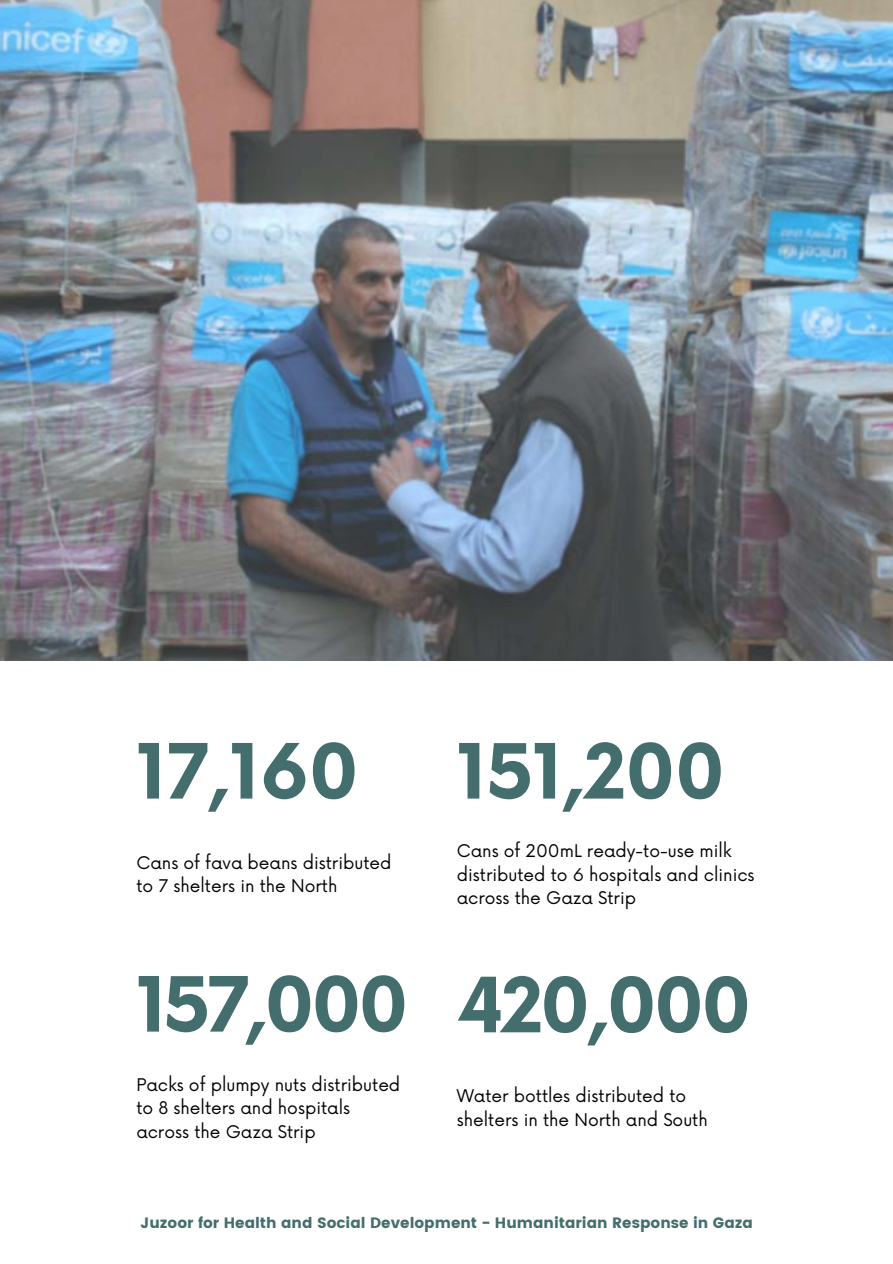
<style>
.page{position:relative;width:893px;height:1264px;background:#fff}
.page>*{position:absolute;margin:0;border:0;box-sizing:border-box;transform-origin:0 0}
.t1{font:700 74.1px "Now";letter-spacing:-.045em;color:#446d6d}
.t2{font:16.95px/23.5px "Now";color:#000}
.t3{font:15px "Poppins";color:#446d6d}
</style>
<div class="page">
<img style="left:0;top:0;width:892px;height:661px">
<h2 class="t1" style="left:136px;top:731px;width:224px">17,160</h2>
<h1 class="t1" style="left:456px;top:731px;width:270px">151,200</h1>
<h2 class="t2" style="left:456px;top:840px;width:299px">Cans of 200mL ready-to-use milk distributed to 6 hospitals and clinics across the Gaza Strip</h2>
<h1 class="t2" style="left:136px;top:851px;width:256px">Cans of fava beans distributed to 7 shelters in the North</h1>
<h2 class="t1" style="left:136px;top:964px;width:274px">157,000</h2>
<h1 class="t1" style="left:456px;top:965px;width:296px">420,000</h1>
<h2 class="t2" style="left:136px;top:1073px;width:265px">Packs of plumpy nuts distributed to 8 shelters and hospitals across the Gaza Strip</h2>
<h1 class="t2" style="left:456px;top:1085px;width:252px">Water bottles distributed to shelters in the North and South</h1>
<p class="t3" style="left:140px;top:1213px;width:614px">Juzoor for Health and Social Development - Humanitarian Response in Gaza</p>
</div>
